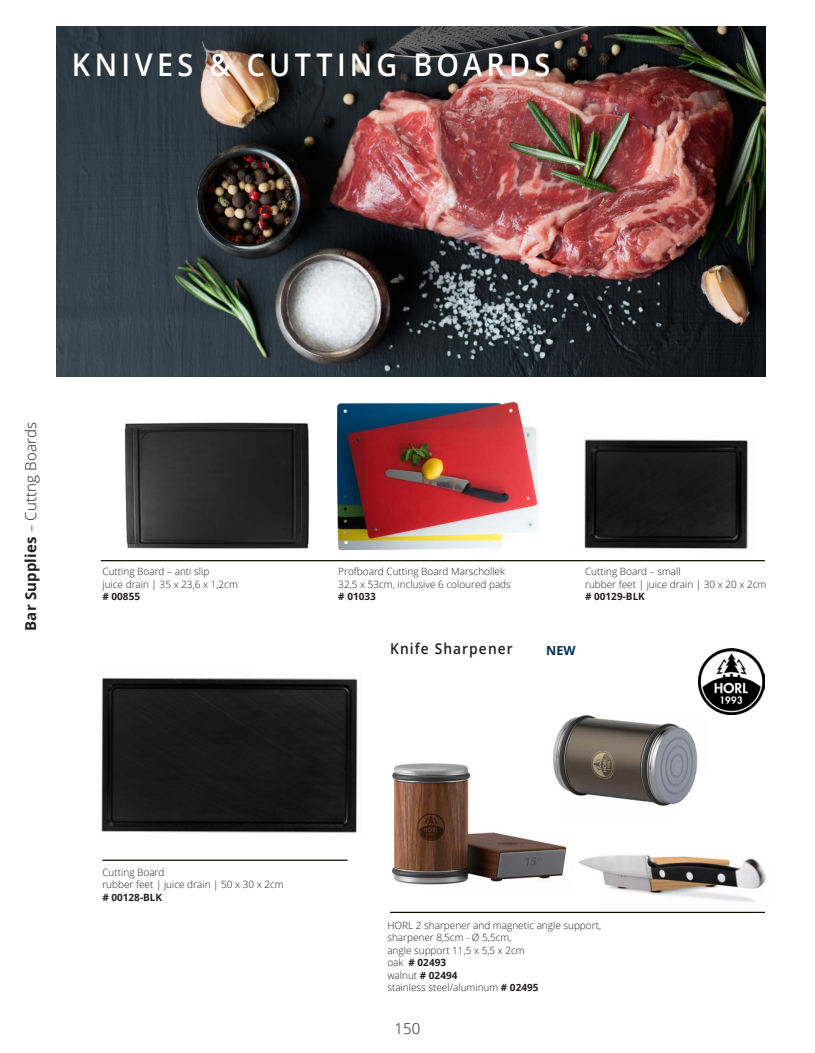
<style>
.page{position:relative;width:815px;height:1053px;background:#fff}
.page>*{position:absolute;margin:0;border:0;box-sizing:border-box;transform-origin:0 0}
.t1{font:600 31.25px "Open Sans";letter-spacing:.15em;color:#fff;scale:.92 1}
.t2{font:300 15px "Open Sans";letter-spacing:.01em;color:#231f20}
.t3{font:600 15px "Open Sans";letter-spacing:.08em;color:#231f20;scale:.92 1}
.t4{font:700 12.5px "Open Sans";color:#002e53}
.t5{font:300 10px/12.5px "Open Sans";color:#231f20}
.t6{font:700 10px "Open Sans";color:#231f20}
.s1{font-weight:700}
</style>
<div class="page">
<hr style="left:102px;top:859px;width:246px;height:1px;background:#110e06">
<hr style="left:390px;top:911px;width:375px;height:1px;background:#110e06">
<img style="left:101px;top:677px;width:257px;height:156px">
<img style="left:584px;top:439px;width:164px;height:111px">
<hr style="left:101px;top:560px;width:664px;height:1px;background:#140f06">
<img style="left:124px;top:422px;width:186px;height:127px">
<img style="left:337px;top:403px;width:201px;height:146px">
<img style="left:57px;top:26px;width:708px;height:350px">
<img style="left:698px;top:648px;width:66px;height:66px">
<img style="left:578px;top:855px;width:188px;height:47px">
<img style="left:391px;top:763px;width:176px;height:122px">
<img style="left:542px;top:710px;width:168px;height:112px">
<h1 class="t1" style="left:72px;top:43px;width:521px">KNIVES &amp; CUTTING BOARDS</h1>
<h2 class="t2" style="left:21px;top:631px;width:210px;rotate:-90deg"><span class="s1">Bar Supplies</span> – Cuttng Boards</h2>
<p class="t5" style="left:102px;top:565px;width:137px">Cutting Board – anti slip<br>juice drain | 35 x 23,6 x 1,2cm</p>
<p class="t6" style="left:102px;top:589px;width:39px"># 00855</p>
<p class="t5" style="left:338px;top:565px;width:174px">Profboard Cutting Board Marschollek<br>32,5 x 53cm, inclusive 6 coloured pads</p>
<p class="t6" style="left:338px;top:589px;width:39px"># 01033</p>
<h2 class="t3" style="left:390px;top:638px;width:135px">Knife Sharpener</h2>
<p class="t5" style="left:585px;top:565px;width:183px">Cutting Board – small<br>rubber feet | juice drain | 30 x 20 x 2cm</p>
<p class="t6" style="left:585px;top:589px;width:61px"># 00129-BLK</p>
<p class="t4" style="left:546px;top:642px;width:31px">NEW</p>
<p class="t5" style="left:102px;top:865px;width:183px">Cutting Board<br>rubber feet | juice drain | 50 x 30 x 2cm</p>
<p class="t6" style="left:102px;top:889px;width:61px"># 00128-BLK</p>
<p class="t5" style="left:387px;top:918px;width:215px">HORL 2 sharpener and magnetic angle support, sharpener 8,5cm - Ø 5,5cm,<br>angle support 11,5 x 5,5 x 2cm<br>oak <span class="s1"># 02493<br></span>walnut <span class="s1"># 02494<br></span>stainless steel/aluminum <span class="s1"># 02495</span></p>
<h2 class="t2" style="left:395px;top:1017px;width:27px">150</h2>
</div>
